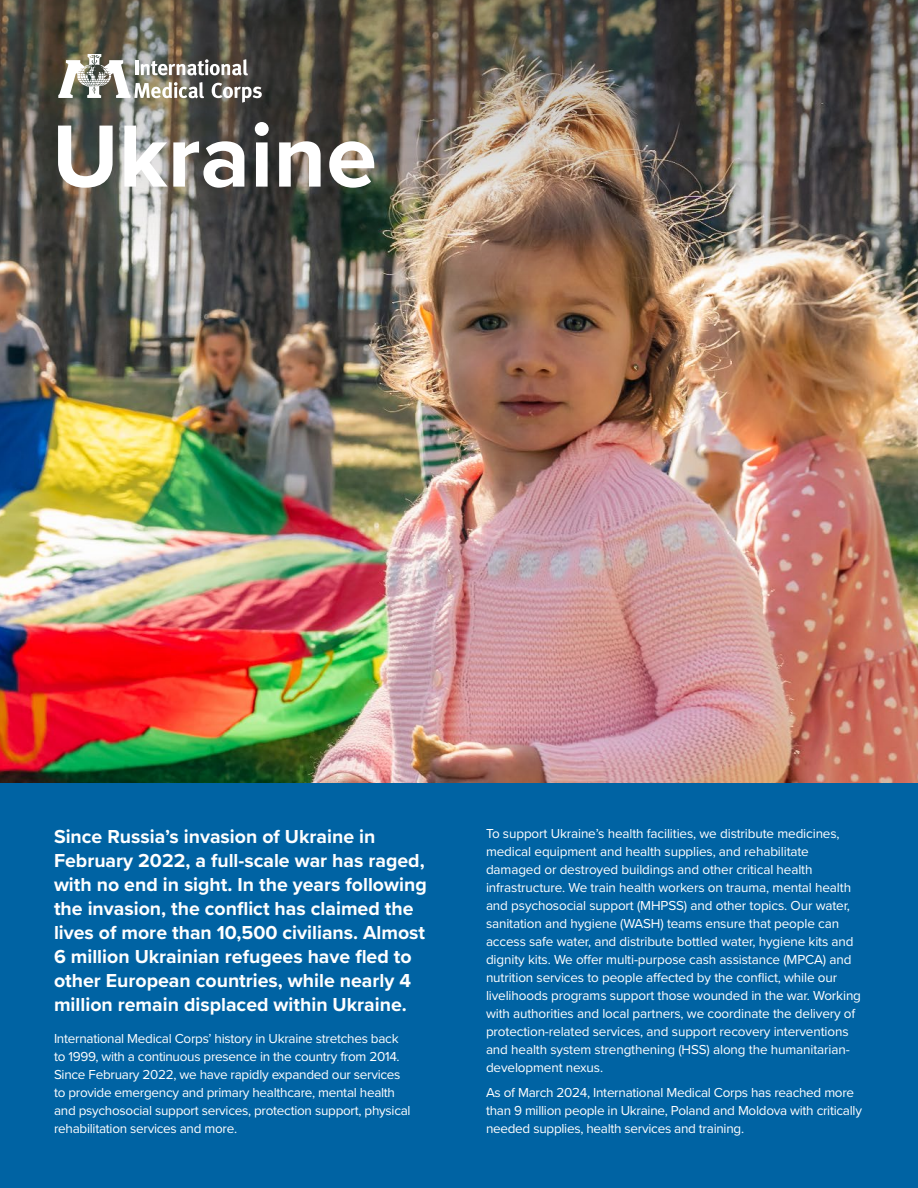
<style>
.page{position:relative;width:918px;height:1188px;background:#fff}
.page>*{position:absolute;margin:0;border:0;box-sizing:border-box;transform-origin:0 0}
.t1{font:700 91.5px "Proxima Nova";color:#fff}
.t2{font:700 19.5px/24px "Proxima Nova";color:#fff}
.t3{font:13.5px/18px "Proxima Nova";letter-spacing:-.01em;color:#fff}
</style>
<div class="page">
<img style="left:0;top:279px;width:918px;height:504px">
<img style="left:0;top:0;width:918px;height:279px">
<div style="left:0;top:783px;width:918px;height:405px;background:#0063a3"></div>
<svg style="left:58px;top:54px;width:204px;height:49px"></svg>
<h1 class="t1" style="left:52px;top:88px;width:326px">Ukraine</h1>
<p class="t2" style="left:54px;top:824px;width:374px">Since Russia’s invasion of Ukraine in February 2022, a full-scale war has raged, with no end in sight. In the years following the invasion, the conflict has claimed the lives of more than 10,500 civilians. Almost 6 million Ukrainian refugees have fled to other European countries, while nearly 4 million remain displaced within Ukraine.</p>
<p class="t3" style="left:54px;top:1029px;width:358px">International Medical Corps’ history in Ukraine stretches back to 1999, with a continuous presence in the country from 2014.<br>Since February 2022, we have rapidly expanded our services to provide emergency and primary healthcare, mental health and psychosocial support services, protection support, physical rehabilitation services and more.</p>
<p class="t3" style="left:486px;top:824px;width:377px">To support Ukraine’s health facilities, we distribute medicines, medical equipment and health supplies, and rehabilitate damaged or destroyed buildings and other critical health infrastructure. We train health workers on trauma, mental health and psychosocial support (MHPSS) and other topics. Our water, sanitation and hygiene (WASH) teams ensure that people can access safe water, and distribute bottled water, hygiene kits and dignity kits. We offer multi-purpose cash assistance (MPCA) and nutrition services to people affected by the conflict, while our livelihoods programs support those wounded in the war. Working with authorities and local partners, we coordinate the delivery of protection-related services, and support recovery interventions and health system strengthening (HSS) along the humanitarian&shy;development nexus.</p>
<p class="t3" style="left:486px;top:1083px;width:377px">As of March 2024, International Medical Corps has reached more than 9 million people in Ukraine, Poland and Moldova with critically needed supplies, health services and training.</p>
</div>
